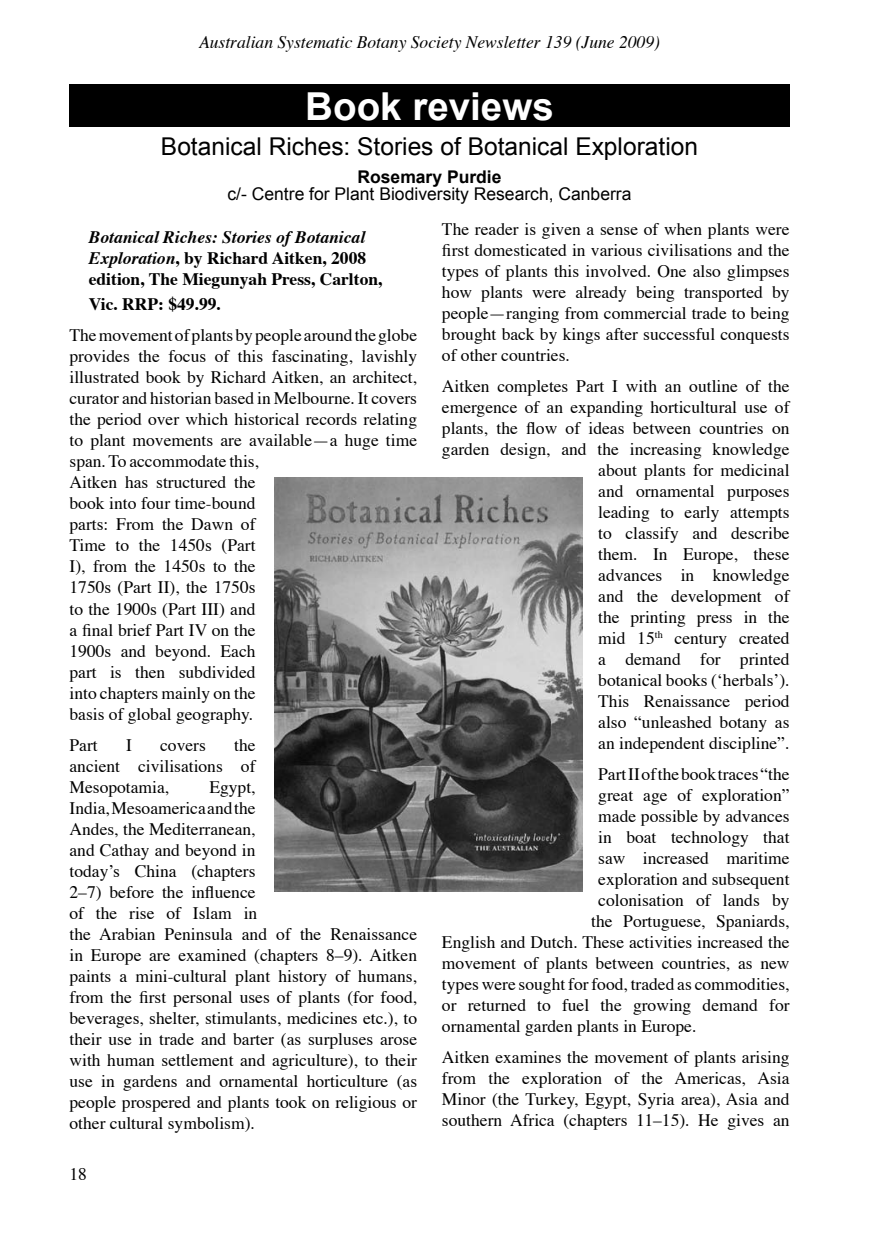
<style>
.page{position:relative;width:874px;height:1241px;background:#fff}
.page>*{position:absolute;margin:0;border:0;box-sizing:border-box;transform-origin:0 0}
.t1{font:700 38.5px "Arial";color:#fff}
.t2{font:24.5px "Arial";color:#000}
.t3{font:17.5px/21px "Times";color:#000;text-align:justify}
.t4{font:700 17.5px/21px "Times";color:#000}
.t5{font:italic 17.5px "Times";color:#000}
.t6{font:17.5px "Arial";color:#000}
.t7{font:700 17.5px "Arial";color:#000}
.s1{font-style:italic}
</style>
<div class="page">
<div style="left:69px;top:84px;width:720px;height:43px;background:#000"></div>
<img style="left:274px;top:477px;width:307px;height:414px">
<p class="t5" style="left:199px;top:26px;width:462px">Australian Systematic Botany Society Newsletter 139 (June 2009)</p>
<h1 class="t1" style="left:305px;top:81px;width:250px">Book reviews</h1>
<h2 class="t2" style="left:161px;top:131px;width:538px">Botanical Riches: Stories of Botanical Exploration</h2>
<p class="t7" style="left:357px;top:165px;width:145px">Rosemary Purdie</p>
<p class="t6" style="left:227px;top:183px;width:405px">c/- Centre for Plant Biodiversity Research, Canberra</p>
<p class="t4" style="left:89px;top:225px;width:295px"><span class="s1">Botanical Riches: Stories of Botanical<br>Exploration</span>, by Richard Aitken, 2008 edition, The Miegunyah Press, Carlton,</p>
<p class="t4" style="left:89px;top:292px;width:134px">Vic. RRP: $49.99.</p>
<p class="t3" style="left:69px;top:323px;width:349px;text-align:left">The movement of plants by people around the globe provides the focus of this fascinating, lavishly illustrated book by Richard Aitken, an architect, curator and historian based in Melbourne. It covers the period over which historical records relating to plant movements are available—a huge time span. To accommodate this,<br>Aitken has structured the<br>book into four time-bound<br>parts: From the Dawn of<br>Time to the 1450s (Part<br>I), from the 1450s to the<br>1750s (Part II), the 1750s<br>to the 1900s (Part III) and<br>a final brief Part IV on the<br>1900s and beyond. Each<br>part is then subdivided<br>into chapters mainly on the<br>basis of global geography.</p>
<p class="t3" style="left:69px;top:732px;width:30px">Part</p>
<p class="t3" style="left:126px;top:732px;width:7px">I</p>
<p class="t3" style="left:160px;top:732px;width:47px">covers</p>
<p class="t3" style="left:69px;top:732px;width:187px;text-indent:164px">the ancient civilisations of Mesopotamia,</p>
<p class="t3" style="left:69px;top:774px;width:349px;text-align:left;text-indent:140px">Egypt,<br>India, Mesoamerica and the<br>Andes, the Mediterranean,<br>and Cathay and beyond in<br>today’s China (chapters<br>2–7) before the influence<br>of the rise of Islam in<br>the Arabian Peninsula and of the Renaissance in Europe are examined (chapters 8–9). Aitken paints a mini-cultural plant history of humans, from the first personal uses of plants (for food, beverages, shelter, stimulants, medicines etc.), to their use in trade and barter (as surpluses arose with human settlement and agriculture), to their use in gardens and ornamental horticulture (as people prospered and plants took on religious or other cultural symbolism).</p>
<p class="t3" style="left:69px;top:1161px;width:19px">18</p>
<p class="t3" style="left:441px;top:217px;width:349px">The reader is given a sense of when plants were first domesticated in various civilisations and the types of plants this involved. One also glimpses how plants were already being transported by people—ranging from commercial trade to being brought back by kings after successful conquests of other countries.</p>
<p class="t3" style="left:441px;top:374px;width:349px;text-align:right">Aitken completes Part I with an outline of the emergence of an expanding horticultural use of plants, the flow of ideas between countries on garden design, and the increasing knowledge about plants for medicinal<br>and ornamental purposes<br>leading to early attempts<br>to classify and describe<br>them. In Europe, these<br>advances in knowledge<br>and the development of<br>the printing press in the<br>mid 15<sup>th</sup> century created<br>a demand for printed<br>botanical books (‘herbals’).<br>This Renaissance period<br>also “unleashed botany as<br>an independent discipline”.</p>
<p class="t3" style="left:598px;top:762px;width:193px">Part II of the book traces “the</p>
<p class="t3" style="left:598px;top:783px;width:193px">great age of exploration”</p>
<p class="t3" style="left:598px;top:804px;width:193px">made possible by advances</p>
<p class="t3" style="left:598px;top:825px;width:193px">in boat technology that</p>
<p class="t3" style="left:598px;top:846px;width:193px">saw increased maritime</p>
<p class="t3" style="left:598px;top:867px;width:193px">exploration and subsequent</p>
<p class="t3" style="left:598px;top:888px;width:193px">colonisation of lands by</p>
<p class="t3" style="left:591px;top:909px;width:200px">the Portuguese, Spaniards,</p>
<p class="t3" style="left:442px;top:930px;width:349px">English and Dutch. These activities increased the</p>
<p class="t3" style="left:442px;top:951px;width:349px">movement of plants between countries, as new</p>
<p class="t3" style="left:442px;top:972px;width:349px">types were sought for food, traded as commodities,</p>
<p class="t3" style="left:442px;top:993px;width:349px">or returned to fuel the growing demand for</p>
<p class="t3" style="left:442px;top:1014px;width:256px">ornamental garden plants in Europe.</p>
<p class="t3" style="left:442px;top:1045px;width:349px">Aitken examines the movement of plants arising from the exploration of the Americas, Asia Minor (the Turkey, Egypt, Syria area), Asia and southern Africa (chapters 11–15). He gives an</p>
</div>
